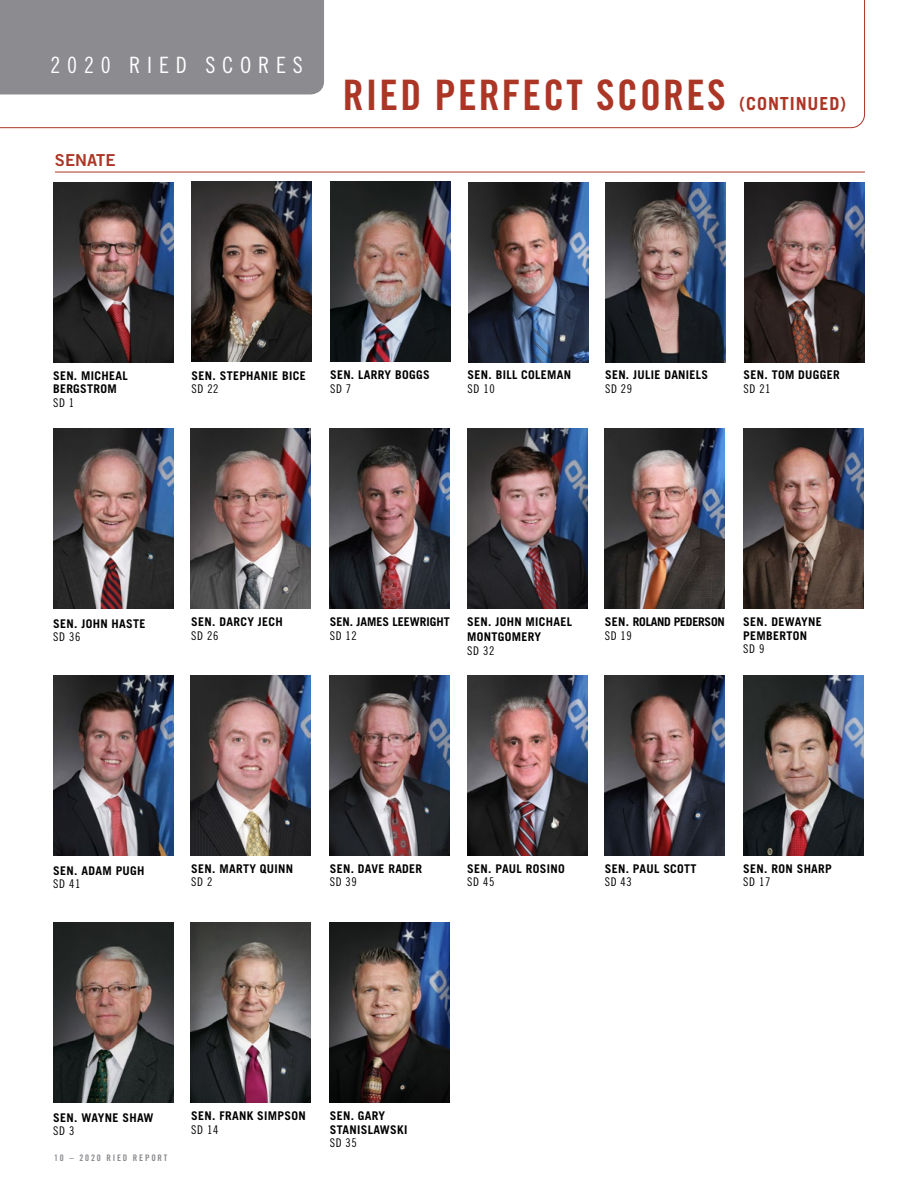
<style>
.page{position:relative;width:918px;height:1188px;background:#fff}
.page>*{position:absolute;margin:0;border:0;box-sizing:border-box;transform-origin:0 0}
.t1{font:42px "Trade Gothic LT Std Bd Cn 20";letter-spacing:.05em;color:#ab3626}
.t2{font:22.5px "Trade Gothic LT Std Cn 18";letter-spacing:.3em;color:#fff}
.t3{font:700 18px "Trade Gothic LT Std";letter-spacing:.05em;color:#ab3626}
.t4{font:16.5px "Trade Gothic LT Std Bd 2";color:#ab3626}
.t5{font:700 12px/13.5px "Trade Gothic LT Std";letter-spacing:.025em;color:#000}
.t6{font:12px "Trade Gothic LT Std Cn 18";letter-spacing:.05em;color:#000}
.t7{font:700 12px "Trade Gothic LT Std";color:#000}
.t8{font:700 12px "Trade Gothic LT Std";letter-spacing:-.02em;color:#000}
.t9{font:9px "Trade Gothic LT Std Bd Cn 20";letter-spacing:.2em;color:#8b8b90}
</style>
<div class="page">
<svg style="left:0;top:0;width:865px;height:128px"></svg>
<hr style="left:55px;top:172px;width:810px;height:1px;background:#ab3626">
<img style="left:744px;top:182px;width:120px;height:180px">
<img style="left:743px;top:429px;width:120px;height:180px">
<img style="left:191px;top:182px;width:120px;height:180px">
<img style="left:190px;top:428px;width:120px;height:180px">
<img style="left:53px;top:428px;width:120px;height:180px">
<img style="left:330px;top:182px;width:120px;height:180px">
<img style="left:329px;top:428px;width:120px;height:180px">
<img style="left:468px;top:182px;width:120px;height:180px">
<img style="left:467px;top:429px;width:120px;height:180px">
<img style="left:606px;top:182px;width:120px;height:180px">
<img style="left:605px;top:429px;width:120px;height:180px">
<img style="left:54px;top:182px;width:120px;height:180px">
<img style="left:743px;top:676px;width:120px;height:180px">
<img style="left:190px;top:675px;width:120px;height:180px">
<img style="left:190px;top:922px;width:120px;height:180px">
<img style="left:53px;top:675px;width:120px;height:180px">
<img style="left:53px;top:922px;width:120px;height:180px">
<img style="left:329px;top:675px;width:120px;height:180px">
<img style="left:329px;top:922px;width:120px;height:180px">
<img style="left:467px;top:676px;width:120px;height:180px">
<img style="left:605px;top:676px;width:120px;height:180px">
<div style="left:0;top:0;width:324px;height:94px;background:#8b8b90"></div>
<h2 class="t2" style="left:51px;top:51px;width:254px">2020 RIED SCORES</h2>
<h3 class="t4" style="left:55px;top:150px;width:62px">SENATE</h3>
<h1 class="t1" style="left:343px;top:70px;width:384px">RIED PERFECT SCORES</h1>
<h3 class="t3" style="left:739px;top:93px;width:109px">(CONTINUED)</h3>
<p class="t5" style="left:53px;top:369px;width:76px">SEN. MICHEAL<br>BERGSTROM</p>
<p class="t6" style="left:53px;top:396px;width:23px">SD 1</p>
<p class="t5" style="left:192px;top:369px;width:116px">SEN. STEPHANIE BICE</p>
<p class="t6" style="left:192px;top:382px;width:29px">SD 22</p>
<p class="t5" style="left:330px;top:368px;width:101px">SEN. LARRY BOGGS</p>
<p class="t6" style="left:330px;top:382px;width:23px">SD 7</p>
<p class="t5" style="left:468px;top:368px;width:105px">SEN. BILL COLEMAN</p>
<p class="t6" style="left:468px;top:382px;width:29px">SD 10</p>
<p class="t5" style="left:605px;top:368px;width:105px">SEN. JULIE DANIELS</p>
<p class="t6" style="left:605px;top:382px;width:29px">SD 29</p>
<p class="t5" style="left:744px;top:368px;width:98px">SEN. TOM DUGGER</p>
<p class="t6" style="left:744px;top:382px;width:29px">SD 21</p>
<p class="t5" style="left:53px;top:617px;width:94px">SEN. JOHN HASTE</p>
<p class="t6" style="left:53px;top:630px;width:29px">SD 36</p>
<p class="t5" style="left:191px;top:615px;width:93px">SEN. DARCY JECH</p>
<p class="t6" style="left:191px;top:628px;width:29px">SD 26</p>
<p class="t7" style="left:330px;top:615px;width:121px">SEN. JAMES LEEWRIGHT</p>
<p class="t6" style="left:330px;top:628px;width:29px">SD 12</p>
<p class="t5" style="left:467px;top:614px;width:106px;line-height:15px">SEN. JOHN MICHAEL<br>MONTGOMERY</p>
<p class="t6" style="left:467px;top:643px;width:29px">SD 32</p>
<p class="t8" style="left:605px;top:615px;width:121px">SEN. ROLAND PEDERSON</p>
<p class="t6" style="left:605px;top:628px;width:29px">SD 19</p>
<p class="t5" style="left:743px;top:615px;width:80px">SEN. DEWAYNE<br>PEMBERTON</p>
<p class="t6" style="left:743px;top:642px;width:23px">SD 9</p>
<p class="t5" style="left:53px;top:863px;width:93px">SEN. ADAM PUGH</p>
<p class="t6" style="left:53px;top:877px;width:29px">SD 41</p>
<p class="t5" style="left:191px;top:862px;width:103px">SEN. MARTY QUINN</p>
<p class="t6" style="left:191px;top:875px;width:23px">SD 2</p>
<p class="t5" style="left:330px;top:862px;width:94px">SEN. DAVE RADER</p>
<p class="t6" style="left:330px;top:875px;width:29px">SD 39</p>
<p class="t5" style="left:467px;top:862px;width:99px">SEN. PAUL ROSINO</p>
<p class="t6" style="left:467px;top:875px;width:29px">SD 45</p>
<p class="t5" style="left:605px;top:862px;width:93px">SEN. PAUL SCOTT</p>
<p class="t6" style="left:605px;top:875px;width:29px">SD 43</p>
<p class="t5" style="left:743px;top:862px;width:90px">SEN. RON SHARP</p>
<p class="t6" style="left:743px;top:875px;width:29px">SD 17</p>
<p class="t5" style="left:53px;top:1111px;width:102px">SEN. WAYNE SHAW</p>
<p class="t6" style="left:53px;top:1124px;width:23px">SD 3</p>
<p class="t9" style="left:54px;top:1152px;width:115px">10 – 2020 RIED REPORT</p>
<p class="t5" style="left:191px;top:1109px;width:116px">SEN. FRANK SIMPSON</p>
<p class="t6" style="left:191px;top:1122px;width:29px">SD 14</p>
<p class="t5" style="left:330px;top:1109px;width:79px">SEN. GARY<br>STANISLAWSKI</p>
<p class="t6" style="left:330px;top:1136px;width:29px">SD 35</p>
</div>
